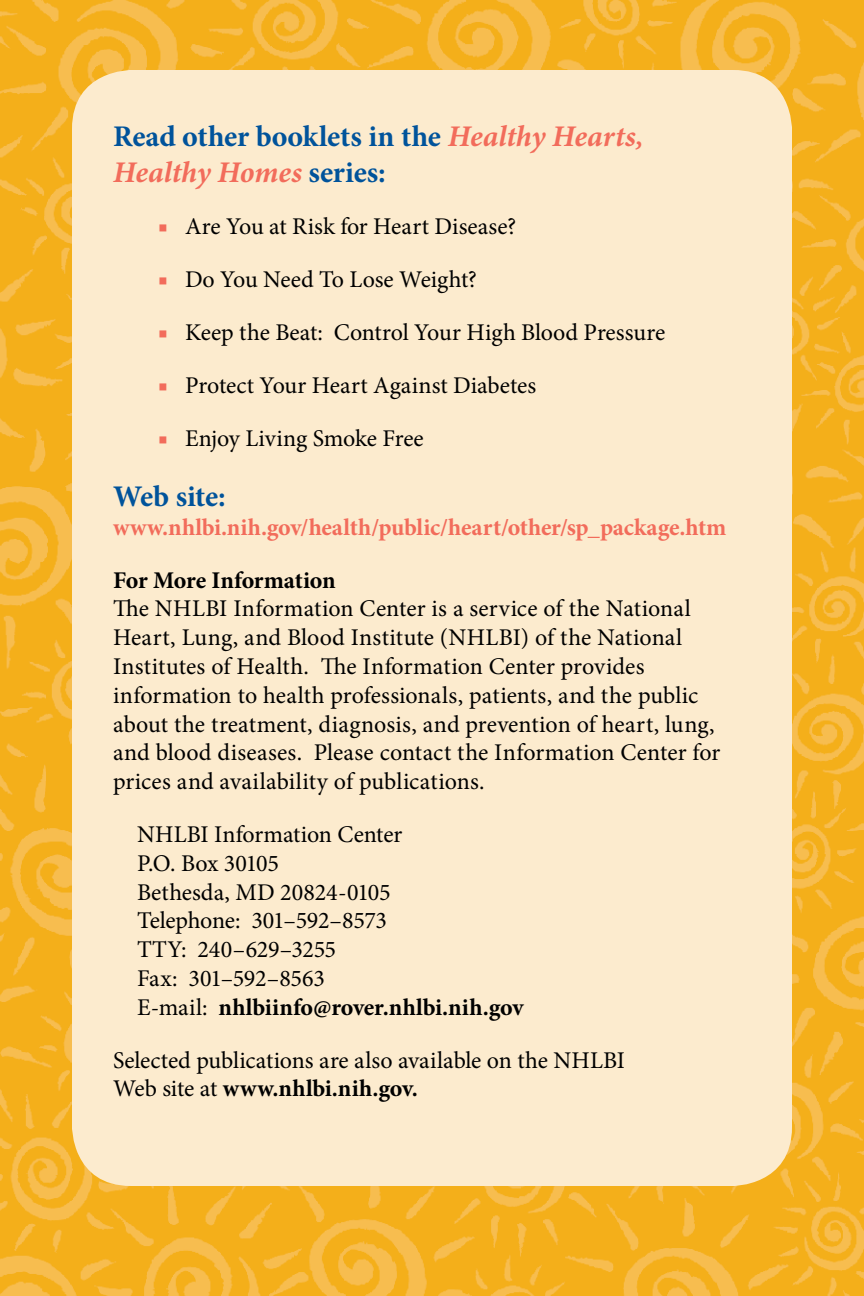
<style>
.page{position:relative;width:864px;height:1296px;background:#fff}
.page>*{position:absolute;margin:0;border:0;box-sizing:border-box;transform-origin:0 0}
.t1{font:700 30px/36px "Minion Pro";letter-spacing:-.01em;color:#00539b}
.t2{font:24px/28.8px "Minion Pro";color:#000}
.t3{font:700 24px "Minion Pro";letter-spacing:-.01em;color:#f26c5b}
.t4{font:700 24px "Minion Pro";letter-spacing:-.015em;color:#000}
.s1{font-style:italic;color:#f26c5b}
.s2{font-weight:700;color:#f26c5b}
.s3{font-weight:700}
</style>
<div class="page">
<img style="left:0;top:0;width:864px;height:1296px">
<div style="left:72px;top:70px;width:720px;height:1116px;background:#fcebce;border-radius:59px"></div>
<p class="t1" style="left:113px;top:118px;width:532px">Read other booklets in the <span class="s1">Healthy Hearts,<br>Healthy Homes</span> series:</p>
<p class="t2" style="left:158px;top:213px;width:360px"><span class="s2">■</span> Are You at Risk for Heart Disease?</p>
<p class="t2" style="left:158px;top:265px;width:320px"><span class="s2">■</span> Do You Need To Lose Weight?</p>
<p class="t2" style="left:158px;top:318px;width:509px"><span class="s2">■</span> Keep the Beat: Control Your High Blood Pressure</p>
<p class="t2" style="left:158px;top:371px;width:380px"><span class="s2">■</span> Protect Your Heart Against Diabetes</p>
<p class="t2" style="left:158px;top:424px;width:267px"><span class="s2">■</span> Enjoy Living Smoke Free</p>
<p class="t1" style="left:113px;top:478px;width:114px">Web site:</p>
<p class="t3" style="left:113px;top:510px;width:615px">www.nhlbi.nih.gov/health/public/heart/other/sp_package.htm</p>
<p class="t4" style="left:113px;top:563px;width:224px">For More Information</p>
<p class="t2" style="left:113px;top:594px;width:609px">The NHLBI Information Center is a service of the National Heart, Lung, and Blood Institute (NHLBI) of the National Institutes of Health. The Information Center provides information to health professionals, patients, and the public about the treatment, diagnosis, and prevention of heart, lung, and blood diseases. Please contact the Information Center for prices and availability of publications.</p>
<p class="t2" style="left:137px;top:820px;width:388px">NHLBI Information Center<br>P.O. Box 30105<br>Bethesda, MD 20824-0105<br>Telephone: 301–592–8573<br>TTY: 240–629–3255<br>Fax: 301–592–8563<br>E-mail: <span class="s3">nhlbiinfo@rover.nhlbi.nih.gov</span></p>
<p class="t2" style="left:113px;top:1046px;width:514px">Selected publications are also available on the NHLBI<br>Web site at <span class="s3">www.nhlbi.nih.gov.</span></p>
</div>
